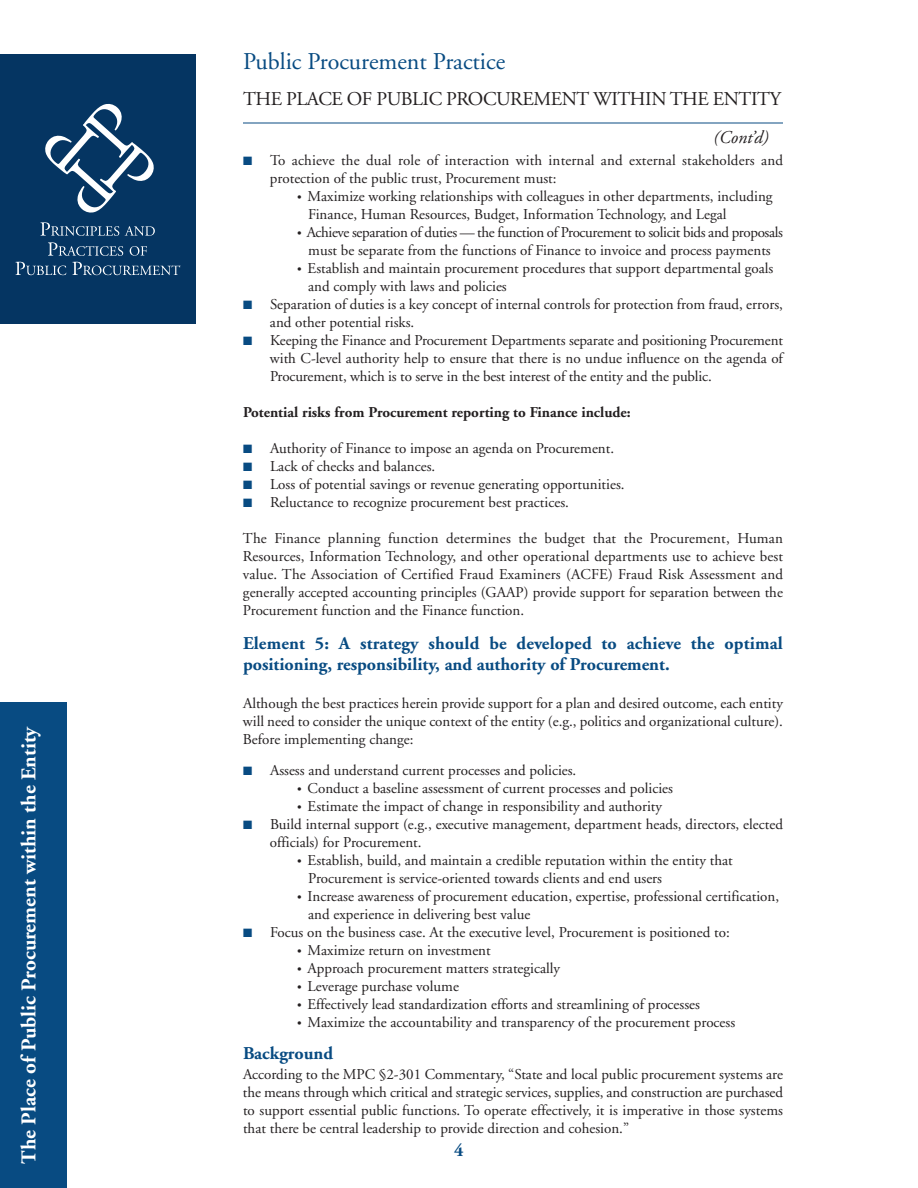
<style>
.page{position:relative;width:918px;height:1188px;background:#fff}
.page>*{position:absolute;margin:0;border:0;box-sizing:border-box;transform-origin:0 0}
.t1{font:24px "Adobe Garamond";color:#084b82}
.t2{font:700 21px "Adobe Garamond";color:#fff}
.t3{font:19.5px "Adobe Garamond";letter-spacing:-.02em;color:#231f20}
.t4{font:700 18px/21.6px "Adobe Garamond";color:#084b82}
.t5{font:italic 18px "Adobe Garamond";color:#231f20}
.t6{font:15px/18px "Adobe Garamond";color:#231f20}
.t7{font:15px/18px "Adobe Garamond";letter-spacing:-.025em;color:#231f20;text-align:center}
.t8{font:700 15px "Adobe Garamond";color:#231f20}
.s1{color:#084b82}
.s2{font-size:12px}
</style>
<div class="page">
<div style="left:0;top:702px;width:67px;height:486px;background:#084b82"></div>
<div style="left:0;top:54px;width:196px;height:270px;background:#053562"></div>
<svg style="left:45px;top:104px;width:109px;height:109px"></svg>
<svg style="left:40px;top:222px;width:79px;height:14px"></svg>
<svg style="left:125px;top:226px;width:30px;height:10px"></svg>
<svg style="left:48px;top:242px;width:75px;height:14px"></svg>
<svg style="left:130px;top:246px;width:17px;height:10px"></svg>
<svg style="left:16px;top:262px;width:50px;height:13px"></svg>
<svg style="left:72px;top:262px;width:108px;height:13px"></svg>
<hr style="left:243px;top:123px;width:540px;height:1px;background:#084b82">
<h2 class="t2" style="left:21px;top:1164px;width:439px;rotate:-90deg">The Place of Public Procurement within the Entity</h2>
<h1 class="t1" style="left:243px;top:52px;width:264px">Public Procurement Practice</h1>
<h3 class="t3" style="left:243px;top:91px;width:540px">THE PLACE OF PUBLIC PROCUREMENT WITHIN THE ENTITY</h3>
<p class="t5" style="left:713px;top:130px;width:57px">(Cont’d)</p>
<p class="t6" style="left:270px;top:153px;width:514px;text-indent:-27px"><span class="s1">■</span> To achieve the dual role of interaction with internal and external stakeholders and protection of the public trust, Procurement must:</p>
<p class="t6" style="left:308px;top:189px;width:466px;text-indent:-11px"><span class="s2">•</span> Maximize working relationships with colleagues in other departments, including<br>Finance, Human Resources, Budget, Information Technology, and Legal</p>
<p class="t7" style="left:297px;top:225px;width:488px"><span class="s2">•</span> Achieve separation of duties — the function of Procurement to solicit bids and proposals must be separate from the functions of Finance to invoice and process payments</p>
<p class="t6" style="left:308px;top:261px;width:467px;text-indent:-11px"><span class="s2">•</span> Establish and maintain procurement procedures that support departmental goals and comply with laws and policies</p>
<p class="t6" style="left:270px;top:297px;width:514px;text-indent:-27px"><span class="s1">■</span> Separation of duties is a key concept of internal controls for protection from fraud, errors, and other potential risks.</p>
<p class="t6" style="left:270px;top:333px;width:515px;text-align:justify;text-indent:-27px"><span class="s1">■</span> Keeping the Finance and Procurement Departments separate and positioning Procurement with C-level authority help to ensure that there is no undue influence on the agenda of Procurement, which is to serve in the best interest of the entity and the public.</p>
<p class="t8" style="left:243px;top:406px;width:389px">Potential risks from Procurement reporting to Finance include:</p>
<p class="t6" style="left:243px;top:441px;width:373px"><span class="s1">■</span> Authority of Finance to impose an agenda on Procurement.</p>
<p class="t6" style="left:243px;top:459px;width:194px"><span class="s1">■</span> Lack of checks and balances.</p>
<p class="t6" style="left:243px;top:477px;width:383px"><span class="s1">■</span> Loss of potential savings or revenue generating opportunities.</p>
<p class="t6" style="left:243px;top:495px;width:327px"><span class="s1">■</span> Reluctance to recognize procurement best practices.</p>
<p class="t6" style="left:243px;top:531px;width:542px;text-align:justify">The Finance planning function determines the budget that the Procurement, Human Resources, Information Technology, and other operational departments use to achieve best value. The Association of Certified Fraud Examiners (ACFE) Fraud Risk Assessment and generally accepted accounting principles (GAAP) provide support for separation between the Procurement function and the Finance function.</p>
<p class="t4" style="left:243px;top:634px;width:541px">Element 5: A strategy should be developed to achieve the optimal positioning, responsibility, and authority of Procurement.</p>
<p class="t6" style="left:243px;top:695px;width:541px;text-align:justify">Although the best practices herein provide support for a plan and desired outcome, each entity will need to consider the unique context of the entity (e.g., politics and organizational culture).<br>Before implementing change:</p>
<p class="t6" style="left:243px;top:763px;width:335px"><span class="s1">■</span> Assess and understand current processes and policies.</p>
<p class="t6" style="left:297px;top:781px;width:377px"><span class="s2">•</span> Conduct a baseline assessment of current processes and policies</p>
<p class="t6" style="left:297px;top:799px;width:367px"><span class="s2">•</span> Estimate the impact of change in responsibility and authority</p>
<p class="t6" style="left:270px;top:817px;width:514px;text-indent:-27px"><span class="s1">■</span> Build internal support (e.g., executive management, department heads, directors, elected officials) for Procurement.</p>
<p class="t6" style="left:308px;top:853px;width:426px;text-indent:-11px"><span class="s2">•</span> Establish, build, and maintain a credible reputation within the entity that<br>Procurement is service-oriented towards clients and end users</p>
<p class="t6" style="left:308px;top:889px;width:472px;text-indent:-11px"><span class="s2">•</span> Increase awareness of procurement education, expertise, professional certification, and experience in delivering best value</p>
<p class="t6" style="left:243px;top:925px;width:488px"><span class="s1">■</span> Focus on the business case. At the executive level, Procurement is positioned to:</p>
<p class="t6" style="left:297px;top:943px;width:195px"><span class="s2">•</span> Maximize return on investment</p>
<p class="t6" style="left:297px;top:961px;width:265px"><span class="s2">•</span> Approach procurement matters strategically</p>
<p class="t6" style="left:297px;top:979px;width:163px"><span class="s2">•</span> Leverage purchase volume</p>
<p class="t6" style="left:297px;top:997px;width:405px"><span class="s2">•</span> Effectively lead standardization efforts and streamlining of processes</p>
<p class="t6" style="left:297px;top:1015px;width:440px"><span class="s2">•</span> Maximize the accountability and transparency of the procurement process</p>
<p class="t4" style="left:243px;top:1044px;width:92px">Background</p>
<p class="t6" style="left:243px;top:1066px;width:542px;text-align:justify">According to the MPC §2-301 Commentary, “State and local public procurement systems are the means through which critical and strategic services, supplies, and construction are purchased to support essential public functions. To operate effectively, it is imperative in those systems that there be central leadership to provide direction and cohesion.”</p>
<p class="t4" style="left:454px;top:1141px;width:11px">4</p>
</div>
